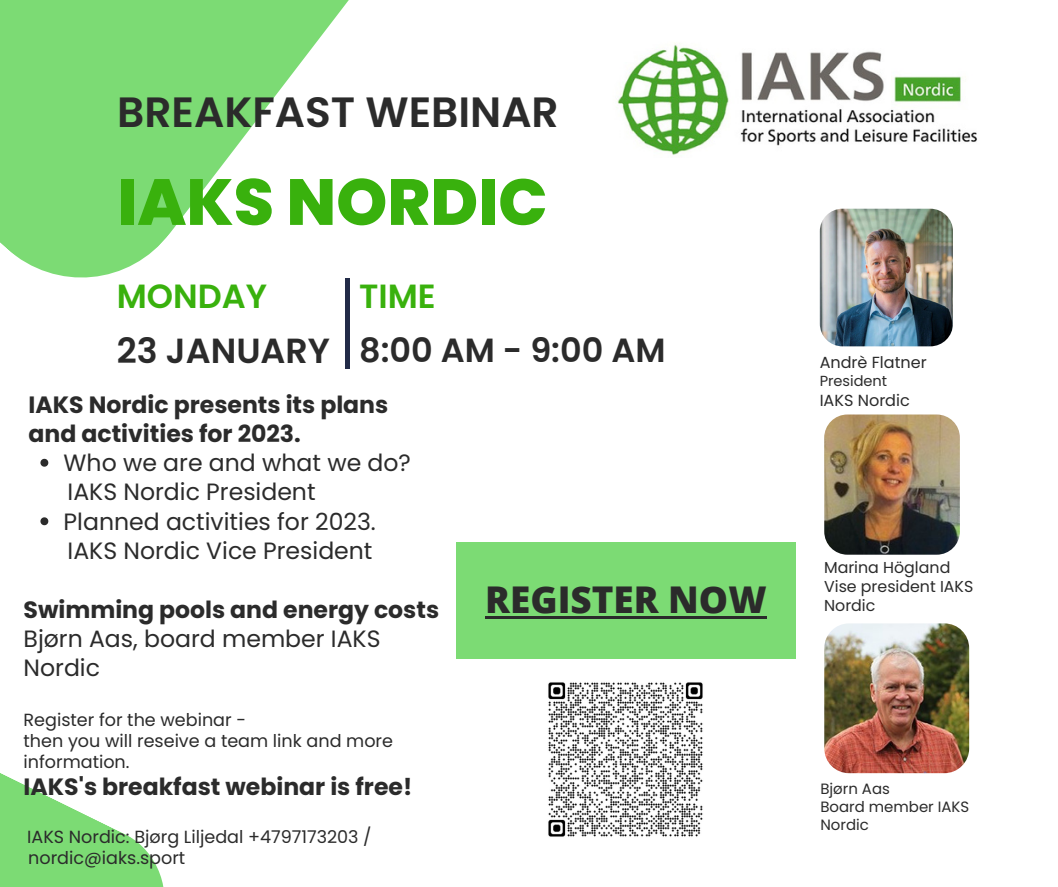
<style>
.page{position:relative;width:1058px;height:887px;background:#fff}
.page>*{position:absolute;margin:0;border:0;box-sizing:border-box;transform-origin:0 0}
.t1{font:800 64.95px "Poppins";color:#39b10d}
.t2{font:600 42.3px "Poppins";color:#2b2b2b}
.t3{font:800 36.9px "Open Sans";color:#2b2b2b}
.t4{font:600 33.45px "Poppins";color:#2b2b2b}
.t5{font:600 33.45px "Poppins";color:#39b10d}
.t6{font:23.55px/29.2px "Poppins";color:#2b2b2b}
.t7{font:700 23.55px/29.2px "Poppins";color:#2b2b2b}
.t8{font:17.55px/21.3px "Poppins";color:#2b2b2b}
.t9{font:16.05px "Poppins";color:#2b2b2b}
.t10{font:15.75px/19.2px "Poppins";color:#2b2b2b}
.t11{font:15px/18px "Poppins";color:#2b2b2b}
.t12{font:14.55px "Poppins";color:#2b2b2b}
.s1{font-size:34.8px}
</style>
<div class="page">
<svg style="left:0;top:0;width:349px;height:278px;fill:#7cdb74"></svg>
<div style="left:345px;top:278px;width:5px;height:90px;background:#222b48"></div>
<div style="left:456px;top:542px;width:339px;height:116px;background:#7cdb74"></div>
<svg style="left:0;top:773px;width:163px;height:113px"></svg>
<img style="left:617px;top:43px;width:360px;height:112px">
<img style="left:819px;top:209px;width:134px;height:137px;border-radius:23px">
<img style="left:824px;top:414px;width:135px;height:140px;border-radius:23px">
<img style="left:824px;top:623px;width:145px;height:150px;border-radius:25px">
<img style="left:548px;top:682px;width:155px;height:155px">
<hr style="left:485px;top:616px;width:281px;height:2px;background:#2b2b2b">
<svg style="left:40px;top:459px;width:8px;height:7px"></svg>
<svg style="left:40px;top:517px;width:8px;height:8px"></svg>
<h2 class="t2" style="left:117px;top:83px;width:443px">BREAKFAST WEBINAR</h2>
<h1 class="t1" style="left:117px;top:157px;width:432px">IAKS NORDIC</h1>
<h3 class="t5" style="left:117px;top:273px;width:152px">MONDAY</h3>
<h3 class="t5" style="left:359px;top:273px;width:78px">TIME</h3>
<h3 class="t4" style="left:117px;top:326px;width:550px"><span class="s1">23 JANUARY</span> 8:00 AM - 9:00 AM</h3>
<h3 class="t7" style="left:29px;top:390px;width:361px">IAKS Nordic presents its plans and activities for 2023.</h3>
<h3 class="t6" style="left:64px;top:448px;width:349px">Who we are and what we do?</h3>
<h3 class="t6" style="left:68px;top:477px;width:249px">IAKS Nordic President</h3>
<h3 class="t6" style="left:64px;top:507px;width:314px">Planned activities for 2023.</h3>
<h3 class="t6" style="left:68px;top:536px;width:306px">IAKS Nordic Vice President</h3>
<h3 class="t7" style="left:24px;top:594px;width:417px">Swimming pools and energy costs</h3>
<h3 class="t6" style="left:24px;top:624px;width:358px">Bjørn Aas, board member IAKS<br>Nordic</h3>
<p class="t8" style="left:24px;top:708px;width:371px">Register for the webinar -<br>then you will reseive a team link and more information.</p>
<h3 class="t7" style="left:24px;top:772px;width:390px">IAKS's breakfast webinar is free!</h3>
<p class="t8" style="left:27px;top:825px;width:346px">IAKS Nordic: Bjørg Liljedal +4797173203 / nordic@iaks.sport</p>
<h3 class="t3" style="left:485px;top:574px;width:283px">REGISTER NOW</h3>
<p class="t9" style="left:819px;top:351px;width:109px">Andrè Flatner</p>
<p class="t12" style="left:819px;top:370px;width:69px">President</p>
<p class="t9" style="left:819px;top:389px;width:92px">IAKS Nordic</p>
<p class="t10" style="left:824px;top:558px;width:151px">Marina Högland<br>Vise president IAKS<br>Nordic</p>
<p class="t11" style="left:820px;top:779px;width:150px">Bjørn Aas<br>Board member IAKS<br>Nordic</p>
</div>
